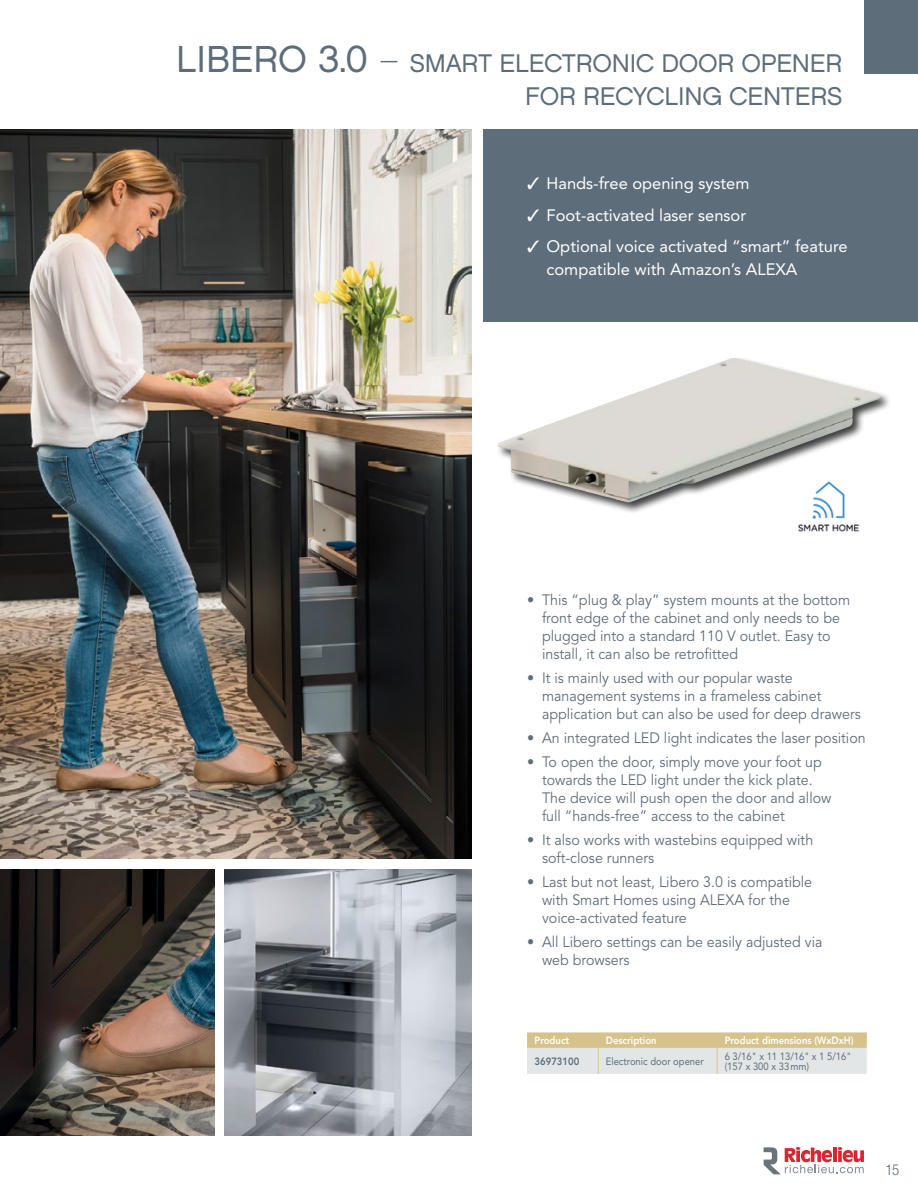
<style>
.page{position:relative;width:918px;height:1188px;background:#fff}
.page>*{position:absolute;margin:0;border:0;box-sizing:border-box;transform-origin:0 0}
.t1{font:25.5px/33px "Chalet London Nineteen Sixty";letter-spacing:-.01em;color:#5d6d7a;text-align:right}
.t2{font:16.5px/22.5px "Avenir LT Std";color:#fff}
.t3{font:15px/18px "Avenir LT Std";color:#5d6d7a;scale:.95 1}
.t4{font:15px "Helvetica Neue LT 47 Lt Cn";color:#5d6d7a}
.t5{font:10.5px/10.5px "Avenir LT Std";color:#5d6d7a;scale:.9 1}
.t6{font:800 10.5px "Avenir LT Std";color:#fff;scale:.9 1}
.t7{font:800 10.5px "Avenir LT Std";color:#5d6d7a;scale:.9 1}
.s1{font-size:37.5px}
.s2{font-family:"Chalet Paris Nineteen Sixty";font-size:37.5px}
</style>
<div class="page">
<svg style="left:764px;top:1147px;width:100px;height:27px"></svg>
<div style="left:864px;top:0;width:54px;height:74px;background:#5d6d7a"></div>
<img style="left:0;top:130px;width:471px;height:729px">
<img style="left:225px;top:869px;width:246px;height:266px">
<img style="left:0;top:869px;width:214px;height:266px">
<div style="left:484px;top:130px;width:434px;height:192px;background:#5d6d7a"></div>
<div style="left:496px;top:356px;width:396px;height:158px;background:#000;opacity:.75"></div>
<img style="left:497px;top:358px;width:383px;height:145px">
<svg style="left:527px;top:1032px;width:340px;height:42px;background:#ded9c5"></svg>
<img style="left:793px;top:481px;width:74px;height:51px">
<h1 class="t1" style="left:176px;top:47px;width:668px"><span class="s1">LIBERO 3.0</span> <span class="s2">–</span> SMART ELECTRONIC DOOR OPENER<br>FOR RECYCLING CENTERS</h1>
<p class="t2" style="left:527px;top:173px;width:224px">✓ Hands-free opening system</p>
<p class="t2" style="left:527px;top:204px;width:221px">✓ Foot-activated laser sensor</p>
<p class="t2" style="left:547px;top:236px;width:303px;text-indent:-20px">✓ Optional voice activated “smart” feature compatible with Amazon’s ALEXA</p>
<p class="t3" style="left:542px;top:591px;width:326px;text-indent:-15px">• This “plug &amp; play” system mounts at the bottom front edge of the cabinet and only needs to be plugged into a standard 110 V outlet. Easy to install, it can also be retrofitted</p>
<p class="t3" style="left:542px;top:669px;width:337px;text-indent:-15px">• It is mainly used with our popular waste management systems in a frameless cabinet application but can also be used for deep drawers</p>
<p class="t3" style="left:527px;top:729px;width:358px">• An integrated LED light indicates the laser position</p>
<p class="t3" style="left:542px;top:753px;width:306px;text-indent:-15px">• To open the door, simply move your foot up towards the LED light under the kick plate.<br>The device will push open the door and allow full “hands-free” access to the cabinet</p>
<p class="t3" style="left:542px;top:831px;width:287px;text-indent:-15px">• It also works with wastebins equipped with soft-close runners</p>
<p class="t3" style="left:542px;top:873px;width:286px;text-indent:-15px">• Last but not least, Libero 3.0 is compatible with Smart Homes using ALEXA for the voice-activated feature</p>
<p class="t3" style="left:542px;top:933px;width:297px;text-indent:-15px">• All Libero settings can be easily adjusted via web browsers</p>
<p class="t6" style="left:535px;top:1034px;width:40px">Product</p>
<p class="t6" style="left:606px;top:1034px;width:58px">Description</p>
<p class="t6" style="left:725px;top:1034px;width:145px">Product dimensions (WxDxH)</p>
<p class="t7" style="left:535px;top:1055px;width:51px">36973100</p>
<p class="t5" style="left:606px;top:1056px;width:110px">Electronic door opener</p>
<p class="t5" style="left:725px;top:1051px;width:142px">6 3/16" x 11 13/16" x 1 5/16" (157 x 300 x 33mm)</p>
<p class="t4" style="left:886px;top:1161px;width:15px">15</p>
</div>
